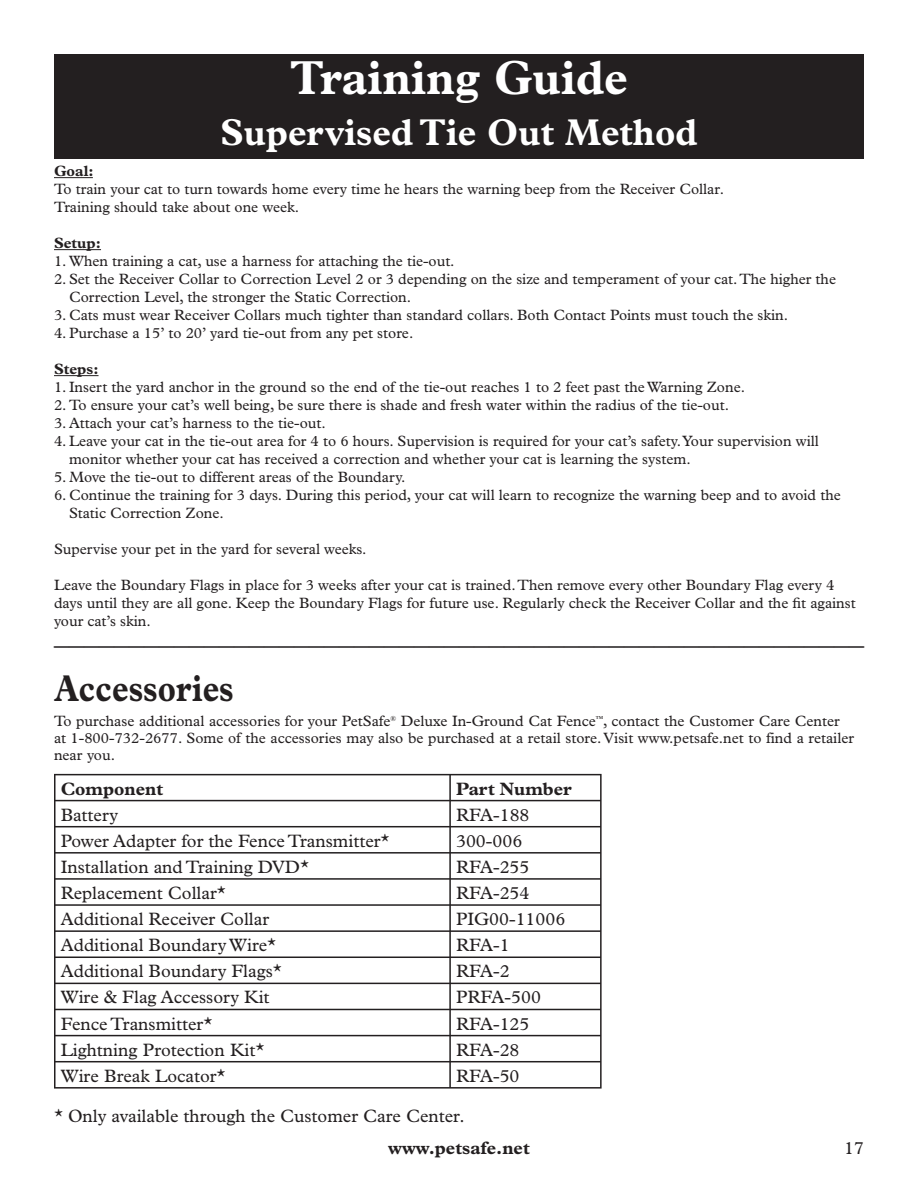
<style>
.page{position:relative;width:918px;height:1188px;background:#fff}
.page>*{position:absolute;margin:0;border:0;box-sizing:border-box;transform-origin:0 0}
.t1{font:700 48px "Plantin";color:#fff;scale:.95 1}
.t2{font:700 37.5px "Plantin";color:#fff;scale:.95 1}
.t3{font:700 37.5px "Plantin";color:#231f20;scale:.85 1}
.t4{font:30px "Plantin";color:#231f20}
.t5{font:18px "Plantin";color:#231f20}
.t6{font:700 18px "Plantin";color:#231f20}
.t7{font:15px/18px "Plantin";color:#231f20}
.t8{font:700 15px "Plantin";color:#231f20}
</style>
<div class="page">
<hr style="left:54px;top:177px;width:39px;height:1px;background:#231f20">
<hr style="left:54px;top:249px;width:47px;height:1px;background:#231f20">
<hr style="left:54px;top:375px;width:45px;height:1px;background:#231f20">
<div style="left:54px;top:54px;width:810px;height:104px;background:#231f20"></div>
<hr style="left:54px;top:774px;width:396px;height:1px;background:#231f20">
<hr style="left:54px;top:775px;width:2px;height:25px;background:#231f20">
<hr style="left:450px;top:774px;width:152px;height:1px;background:#231f20">
<hr style="left:449px;top:775px;width:2px;height:25px;background:#231f20">
<hr style="left:600px;top:775px;width:2px;height:25px;background:#231f20">
<hr style="left:54px;top:800px;width:396px;height:1px;background:#231f20">
<hr style="left:54px;top:801px;width:2px;height:25px;background:#231f20">
<hr style="left:450px;top:800px;width:152px;height:1px;background:#231f20">
<hr style="left:449px;top:801px;width:2px;height:25px;background:#231f20">
<hr style="left:600px;top:801px;width:2px;height:25px;background:#231f20">
<hr style="left:54px;top:826px;width:396px;height:1px;background:#231f20">
<hr style="left:54px;top:827px;width:2px;height:25px;background:#231f20">
<hr style="left:450px;top:826px;width:152px;height:1px;background:#231f20">
<hr style="left:449px;top:827px;width:2px;height:25px;background:#231f20">
<hr style="left:600px;top:827px;width:2px;height:25px;background:#231f20">
<hr style="left:54px;top:852px;width:396px;height:2px;background:#231f20">
<hr style="left:54px;top:854px;width:2px;height:24px;background:#231f20">
<hr style="left:450px;top:852px;width:152px;height:2px;background:#231f20">
<hr style="left:449px;top:854px;width:2px;height:24px;background:#231f20">
<hr style="left:600px;top:854px;width:2px;height:24px;background:#231f20">
<hr style="left:54px;top:878px;width:396px;height:2px;background:#231f20">
<hr style="left:54px;top:880px;width:2px;height:24px;background:#231f20">
<hr style="left:54px;top:904px;width:396px;height:2px;background:#231f20">
<hr style="left:54px;top:906px;width:2px;height:24px;background:#231f20">
<hr style="left:449px;top:906px;width:2px;height:24px;background:#231f20">
<hr style="left:600px;top:906px;width:2px;height:24px;background:#231f20">
<hr style="left:54px;top:930px;width:396px;height:2px;background:#231f20">
<hr style="left:54px;top:932px;width:2px;height:25px;background:#231f20">
<hr style="left:450px;top:930px;width:152px;height:2px;background:#231f20">
<hr style="left:449px;top:932px;width:2px;height:25px;background:#231f20">
<hr style="left:600px;top:932px;width:2px;height:25px;background:#231f20">
<hr style="left:54px;top:957px;width:396px;height:1px;background:#231f20">
<hr style="left:54px;top:958px;width:2px;height:25px;background:#231f20">
<hr style="left:450px;top:957px;width:152px;height:1px;background:#231f20">
<hr style="left:449px;top:958px;width:2px;height:25px;background:#231f20">
<hr style="left:600px;top:958px;width:2px;height:25px;background:#231f20">
<hr style="left:54px;top:983px;width:396px;height:1px;background:#231f20">
<hr style="left:54px;top:984px;width:2px;height:25px;background:#231f20">
<hr style="left:450px;top:983px;width:152px;height:1px;background:#231f20">
<hr style="left:449px;top:984px;width:2px;height:25px;background:#231f20">
<hr style="left:600px;top:984px;width:2px;height:25px;background:#231f20">
<hr style="left:54px;top:1009px;width:396px;height:1px;background:#231f20">
<hr style="left:54px;top:1010px;width:2px;height:25px;background:#231f20">
<hr style="left:450px;top:1009px;width:152px;height:1px;background:#231f20">
<hr style="left:449px;top:1010px;width:2px;height:25px;background:#231f20">
<hr style="left:600px;top:1010px;width:2px;height:25px;background:#231f20">
<hr style="left:54px;top:1035px;width:396px;height:1px;background:#231f20">
<hr style="left:54px;top:1036px;width:2px;height:25px;background:#231f20">
<hr style="left:450px;top:1035px;width:152px;height:1px;background:#231f20">
<hr style="left:449px;top:1036px;width:2px;height:25px;background:#231f20">
<hr style="left:600px;top:1036px;width:2px;height:25px;background:#231f20">
<hr style="left:54px;top:1061px;width:396px;height:1px;background:#231f20">
<hr style="left:54px;top:1062px;width:2px;height:25px;background:#231f20">
<hr style="left:450px;top:1061px;width:152px;height:1px;background:#231f20">
<hr style="left:449px;top:1062px;width:2px;height:25px;background:#231f20">
<hr style="left:600px;top:1062px;width:2px;height:25px;background:#231f20">
<hr style="left:54px;top:1087px;width:548px;height:2px;background:#231f20">
<hr style="left:450px;top:878px;width:152px;height:2px;background:#231f20">
<hr style="left:449px;top:880px;width:2px;height:24px;background:#231f20">
<hr style="left:600px;top:880px;width:2px;height:24px;background:#231f20">
<hr style="left:450px;top:904px;width:152px;height:2px;background:#231f20">
<h1 class="t1" style="left:290px;top:61px;width:357px">Training Guide</h1>
<h2 class="t2" style="left:220px;top:119px;width:504px">Supervised Tie Out Method</h2>
<p class="t8" style="left:54px;top:166px;width:41px">Goal:</p>
<p class="t7" style="left:54px;top:181px;width:672px">To train your cat to turn towards home every time he hears the warning beep from the Receiver Collar.<br>Training should take about one week.</p>
<p class="t8" style="left:54px;top:238px;width:49px">Setup:</p>
<p class="t7" style="left:54px;top:253px;width:402px">1. When training a cat, use a harness for attaching the tie-out.</p>
<p class="t7" style="left:69px;top:271px;width:769px;text-indent:-15px">2. Set the Receiver Collar to Correction Level 2 or 3 depending on the size and temperament of your cat. The higher the<br>Correction Level, the stronger the Static Correction.</p>
<p class="t7" style="left:54px;top:307px;width:736px">3. Cats must wear Receiver Collars much tighter than standard collars. Both Contact Points must touch the skin.</p>
<p class="t7" style="left:54px;top:325px;width:361px">4. Purchase a 15’ to 20’ yard tie-out from any pet store.</p>
<p class="t8" style="left:54px;top:364px;width:46px">Steps:</p>
<p class="t7" style="left:54px;top:379px;width:693px">1. Insert the yard anchor in the ground so the end of the tie-out reaches 1 to 2 feet past the Warning Zone.</p>
<p class="t7" style="left:54px;top:397px;width:677px">2. To ensure your cat’s well being, be sure there is shade and fresh water within the radius of the tie-out.</p>
<p class="t7" style="left:54px;top:415px;width:273px">3. Attach your cat’s harness to the tie-out.</p>
<p class="t7" style="left:69px;top:433px;width:751px;text-indent:-15px">4. Leave your cat in the tie-out area for 4 to 6 hours. Supervision is required for your cat’s safety. Your supervision will monitor whether your cat has received a correction and whether your cat is learning the system.</p>
<p class="t7" style="left:54px;top:469px;width:353px">5. Move the tie-out to different areas of the Boundary.</p>
<p class="t7" style="left:69px;top:487px;width:773px;text-indent:-15px">6. Continue the training for 3 days. During this period, your cat will learn to recognize the warning beep and to avoid the<br>Static Correction Zone.</p>
<p class="t7" style="left:54px;top:541px;width:314px">Supervise your pet in the yard for several weeks.</p>
<p class="t7" style="left:54px;top:577px;width:803px">Leave the Boundary Flags in place for 3 weeks after your cat is trained. Then remove every other Boundary Flag every 4 days until they are all gone. Keep the Boundary Flags for future use. Regularly check the Receiver Collar and the fit against your cat’s skin.</p>
<h3 class="t4" style="left:54px;top:623px;width:811px">______________________________________________________</h3>
<h2 class="t3" style="left:54px;top:675px;width:213px">Accessories</h2>
<p class="t7" style="left:54px;top:713px;width:802px;line-height:17.2px">To purchase additional accessories for your PetSafe<sup>®</sup> Deluxe In-Ground Cat Fence<sup>™</sup>, contact the Customer Care Center at 1-800-732-2677. Some of the accessories may also be purchased at a retail store. Visit www.petsafe.net to find a retailer near you.</p>
<p class="t6" style="left:61px;top:782px;width:104px">Component</p>
<p class="t6" style="left:456px;top:782px;width:117px">Part Number</p>
<p class="t5" style="left:61px;top:808px;width:59px">Battery</p>
<p class="t5" style="left:456px;top:808px;width:75px">RFA-188</p>
<p class="t5" style="left:61px;top:834px;width:330px">Power Adapter for the Fence Transmitter*</p>
<p class="t5" style="left:456px;top:834px;width:68px">300-006</p>
<p class="t5" style="left:61px;top:860px;width:250px">Installation and Training DVD*</p>
<p class="t5" style="left:456px;top:860px;width:75px">RFA-255</p>
<p class="t5" style="left:61px;top:887px;width:167px">Replacement Collar*</p>
<p class="t5" style="left:456px;top:887px;width:75px">RFA-254</p>
<p class="t5" style="left:61px;top:913px;width:210px">Additional Receiver Collar</p>
<p class="t5" style="left:456px;top:913px;width:111px">PIG00-11006</p>
<p class="t5" style="left:61px;top:939px;width:217px">Additional Boundary Wire*</p>
<p class="t5" style="left:456px;top:939px;width:55px">RFA-1</p>
<p class="t5" style="left:61px;top:965px;width:223px">Additional Boundary Flags*</p>
<p class="t5" style="left:456px;top:965px;width:55px">RFA-2</p>
<p class="t5" style="left:61px;top:991px;width:210px">Wire &amp; Flag Accessory Kit</p>
<p class="t5" style="left:456px;top:991px;width:86px">PRFA-500</p>
<p class="t5" style="left:61px;top:1017px;width:153px">Fence Transmitter*</p>
<p class="t5" style="left:456px;top:1017px;width:75px">RFA-125</p>
<p class="t5" style="left:61px;top:1043px;width:205px">Lightning Protection Kit*</p>
<p class="t5" style="left:456px;top:1043px;width:65px">RFA-28</p>
<p class="t5" style="left:61px;top:1069px;width:166px">Wire Break Locator*</p>
<p class="t5" style="left:456px;top:1069px;width:65px">RFA-50</p>
<p class="t5" style="left:54px;top:1110px;width:412px">* Only available through the Customer Care Center.</p>
<p class="t6" style="left:388px;top:1142px;width:143px">www.petsafe.net</p>
<p class="t5" style="left:844px;top:1142px;width:21px">17</p>
</div>
